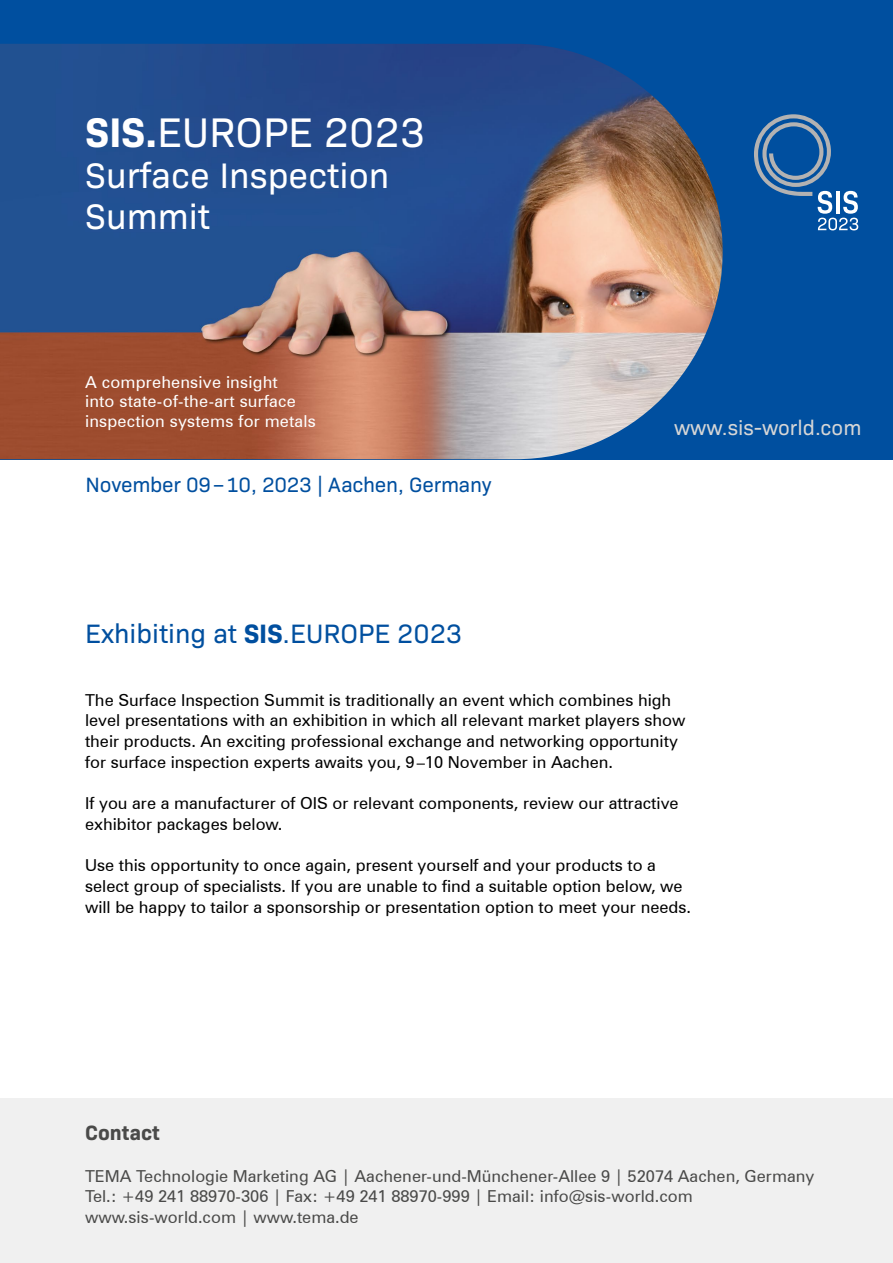
<style>
.page{position:relative;width:893px;height:1263px;background:#fff}
.page>*{position:absolute;margin:0;border:0;box-sizing:border-box;transform-origin:0 0}
.t1{font:42px "Bio Sans";color:#fff}
.t2{font:36px/41.4px "Bio Sans";color:#fff}
.t3{font:27px "Bio Sans";color:#004f9f}
.t4{font:21px "Bio Sans";letter-spacing:-.01em;color:#004f9f}
.t5{font:21px "Bio Sans";color:#d6d6d6}
.t6{font:700 21px "Bio Sans";letter-spacing:.005em;color:#4a4a49}
.t7{font:16.5px/20.7px "Zurich BT";color:#000}
.t8{font:16.5px/20.7px "Zurich BT";color:#4a4a49}
.t9{font:16.5px/19.5px "Zurich BT";letter-spacing:.01em;color:#fff}
.s1{font-weight:700}
</style>
<div class="page">
<div style="left:0;top:0;width:893px;height:459px;background:#004f9f"></div>
<img style="left:0;top:44px;width:723px;height:415px">
<div style="left:0;top:1099px;width:893px;height:164px;background:#f0f0f0"></div>
<svg style="left:754px;top:114px;width:104px;height:116px"></svg>
<h1 class="t1" style="left:86px;top:101px;width:341px"><span class="s1">SIS.</span>EUROPE 2023</h1>
<h2 class="t2" style="left:86px;top:152px;width:305px">Surface Inspection<br>Summit</h2>
<p class="t9" style="left:85px;top:372px;width:232px">A comprehensive insight<br>into state-of-the-art surface inspection systems for metals</p>
<p class="t4" style="left:86px;top:469px;width:408px">November 09–10, 2023 | Aachen, Germany</p>
<h3 class="t3" style="left:85px;top:614px;width:379px">Exhibiting at <span class="s1">SIS</span>.EUROPE 2023</h3>
<p class="t5" style="left:674px;top:412px;width:189px">www.sis-world.com</p>
<p class="t7" style="left:85px;top:689px;width:602px">The Surface Inspection Summit is traditionally an event which combines high level presentations with an exhibition in which all relevant market players show their products. An exciting professional exchange and networking opportunity for surface inspection experts awaits you, 9–10 November in Aachen.</p>
<p class="t7" style="left:85px;top:793px;width:595px">If you are a manufacturer of OIS or relevant components, review our attractive exhibitor packages below.</p>
<p class="t7" style="left:85px;top:855px;width:608px">Use this opportunity to once again, present yourself and your products to a select group of specialists. If you are unable to find a suitable option below, we will be happy to tailor a sponsorship or presentation option to meet your needs.</p>
<p class="t6" style="left:85px;top:1117px;width:76px">Contact</p>
<p class="t8" style="left:85px;top:1165px;width:731px">TEMA Technologie Marketing AG | Aachener-und-Münchener-Allee 9 | 52074 Aachen, Germany<br>Tel.: +49 241 88970-306 | Fax: +49 241 88970-999 | Email: info@sis-world.com www.sis-world.com | www.tema.de</p>
</div>
